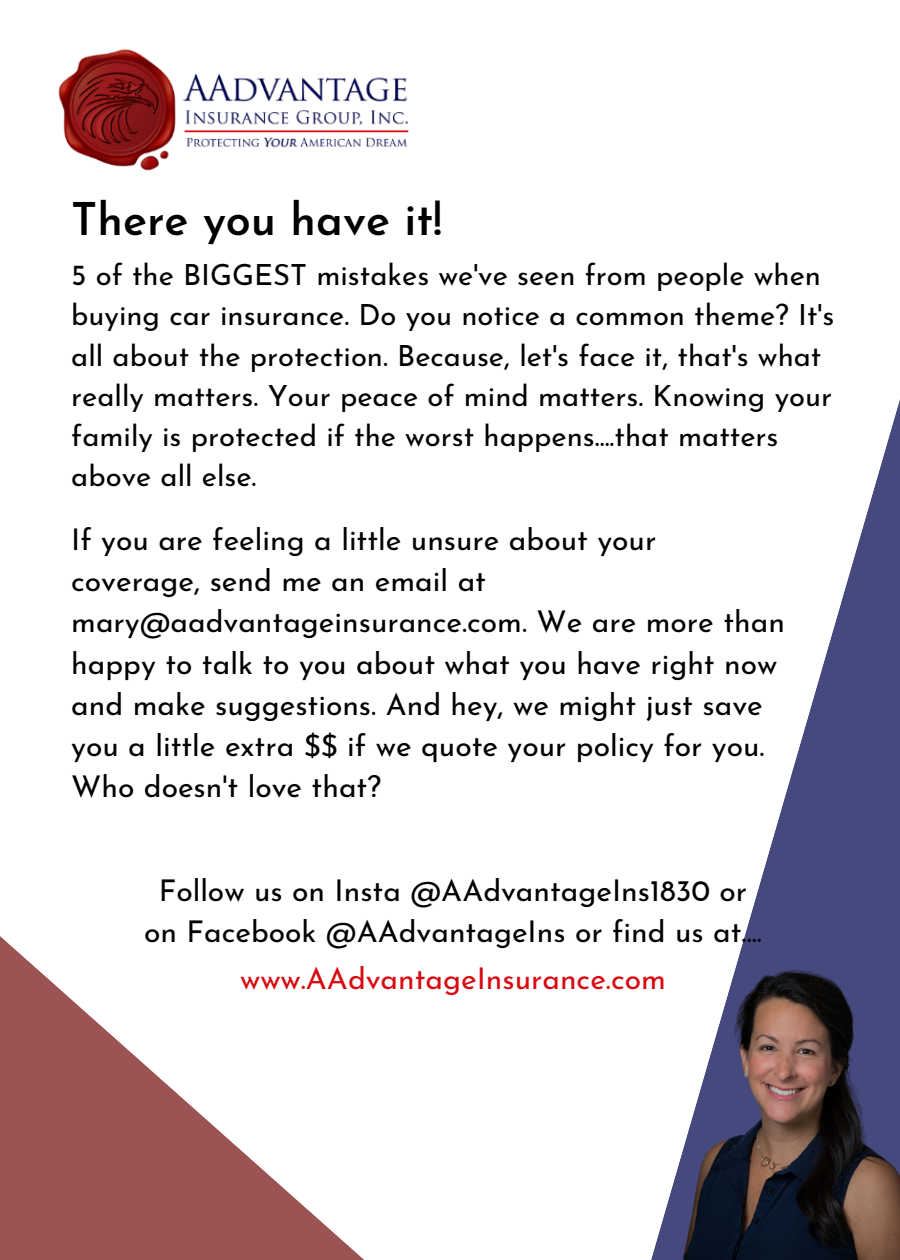
<style>
.page{position:relative;width:900px;height:1260px;background:#fff}
.page>*{position:absolute;margin:0;border:0;box-sizing:border-box;transform-origin:0 0}
.t1{font:600 45px "Josefin Sans";color:#000}
.t2{font:30px/41.2px "Josefin Sans";color:#000}
.t3{font:30px "Josefin Sans";color:#d80911}
.t4{font:29.25px/40.2px "Josefin Sans";color:#000}
</style>
<div class="page">
<img style="left:58px;top:49px;width:351px;height:122px">
<svg style="left:651px;top:399px;width:249px;height:861px"></svg>
<svg style="left:0;top:936px;width:364px;height:324px"></svg>
<img style="left:678px;top:953px;width:221px;height:307px">
<h1 class="t1" style="left:71px;top:201px;width:373px">There you have it!</h1>
<p class="t4" style="left:71px;top:258px;width:765px">5 of the BIGGEST mistakes we've seen from people when buying car insurance. Do you notice a common theme? It's all about the protection. Because, let's face it, that's what really matters. Your peace of mind matters. Knowing your family is protected if the worst happens....that matters above all else.</p>
<p class="t2" style="left:71px;top:522px;width:715px">If you are feeling a little unsure about your coverage, send me an email at mary@aadvantageinsurance.com. We are more than happy to talk to you about what you have right now and make suggestions. And hey, we might just save you a little extra $$ if we quote your policy for you.<br>Who doesn't love that?</p>
<p class="t2" style="left:144px;top:873px;width:619px;text-align:center">Follow us on Insta @AAdvantageIns1830 or on Facebook @AAdvantageIns or find us at....</p>
<p class="t3" style="left:240px;top:966px;width:427px">www.AAdvantageInsurance.com</p>
</div>
